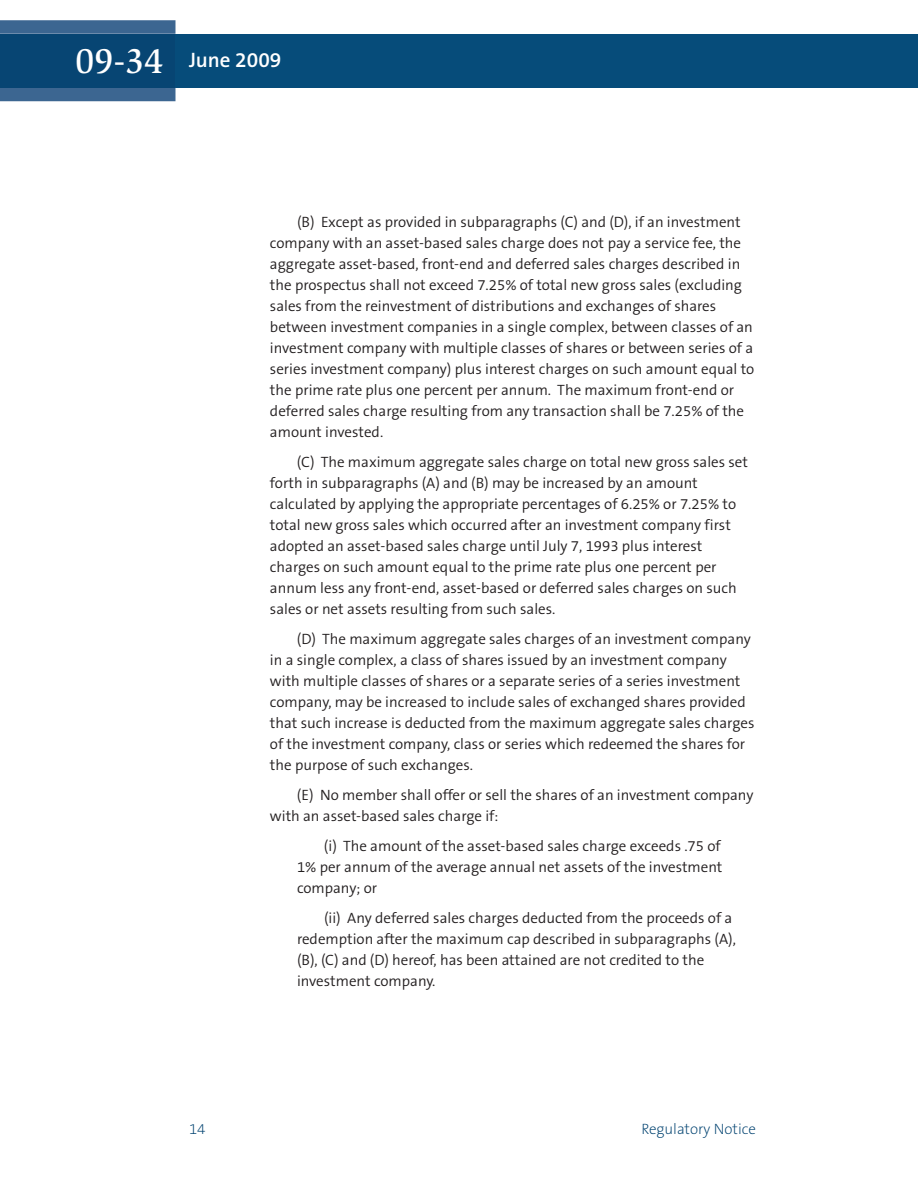
<style>
.page{position:relative;width:918px;height:1188px;background:#fff}
.page>*{position:absolute;margin:0;border:0;box-sizing:border-box;transform-origin:0 0}
.t1{font:500 36px "Slimbach LT";color:#fff}
.t2{font:600 21px "The Sans B6";color:#fff}
.t3{font:300 15px/21px "The Sans B4";color:#231f20}
.t4{font:200 15px "The Sans B2";color:#004270}
</style>
<div class="page">
<div style="left:176px;top:34px;width:742px;height:54px;background:#064c7a"></div>
<svg style="left:0;top:20px;width:176px;height:81px;background:#406993"></svg>
<div style="left:0;top:34px;width:176px;height:54px;background:#074573"></div>
<h1 class="t1" style="left:75px;top:47px;width:90px">09-34</h1>
<h2 class="t2" style="left:189px;top:49px;width:94px">June 2009</h2>
<p class="t3" style="left:270px;top:212px;width:486px;text-indent:27px">(B) Except as provided in subparagraphs (C) and (D), if an investment company with an asset-based sales charge does not pay a service fee, the aggregate asset-based, front-end and deferred sales charges described in the prospectus shall not exceed 7.25% of total new gross sales (excluding sales from the reinvestment of distributions and exchanges of shares between investment companies in a single complex, between classes of an investment company with multiple classes of shares or between series of a series investment company) plus interest charges on such amount equal to the prime rate plus one percent per annum. The maximum front-end or deferred sales charge resulting from any transaction shall be 7.25% of the amount invested.</p>
<p class="t3" style="left:270px;top:452px;width:479px;text-indent:27px">(C) The maximum aggregate sales charge on total new gross sales set forth in subparagraphs (A) and (B) may be increased by an amount calculated by applying the appropriate percentages of 6.25% or 7.25% to total new gross sales which occurred after an investment company first adopted an asset-based sales charge until July 7, 1993 plus interest charges on such amount equal to the prime rate plus one percent per annum less any front-end, asset-based or deferred sales charges on such sales or net assets resulting from such sales.</p>
<p class="t3" style="left:270px;top:629px;width:486px;text-indent:27px">(D) The maximum aggregate sales charges of an investment company in a single complex, a class of shares issued by an investment company with multiple classes of shares or a separate series of a series investment company, may be increased to include sales of exchanged shares provided that such increase is deducted from the maximum aggregate sales charges of the investment company, class or series which redeemed the shares for the purpose of such exchanges.</p>
<p class="t3" style="left:270px;top:785px;width:485px;text-indent:27px">(E) No member shall offer or sell the shares of an investment company with an asset-based sales charge if:</p>
<p class="t3" style="left:297px;top:836px;width:427px;text-align:justify;text-indent:27px">(i) The amount of the asset-based sales charge exceeds .75 of 1% per annum of the average annual net assets of the investment company; or</p>
<p class="t3" style="left:297px;top:908px;width:440px;text-indent:27px">(ii) Any deferred sales charges deducted from the proceeds of a redemption after the maximum cap described in subparagraphs (A), (B), (C) and (D) hereof, has been attained are not credited to the investment company.</p>
<p class="t4" style="left:189px;top:1121px;width:18px">14</p>
<p class="t4" style="left:641px;top:1121px;width:116px">Regulatory Notice</p>
</div>
